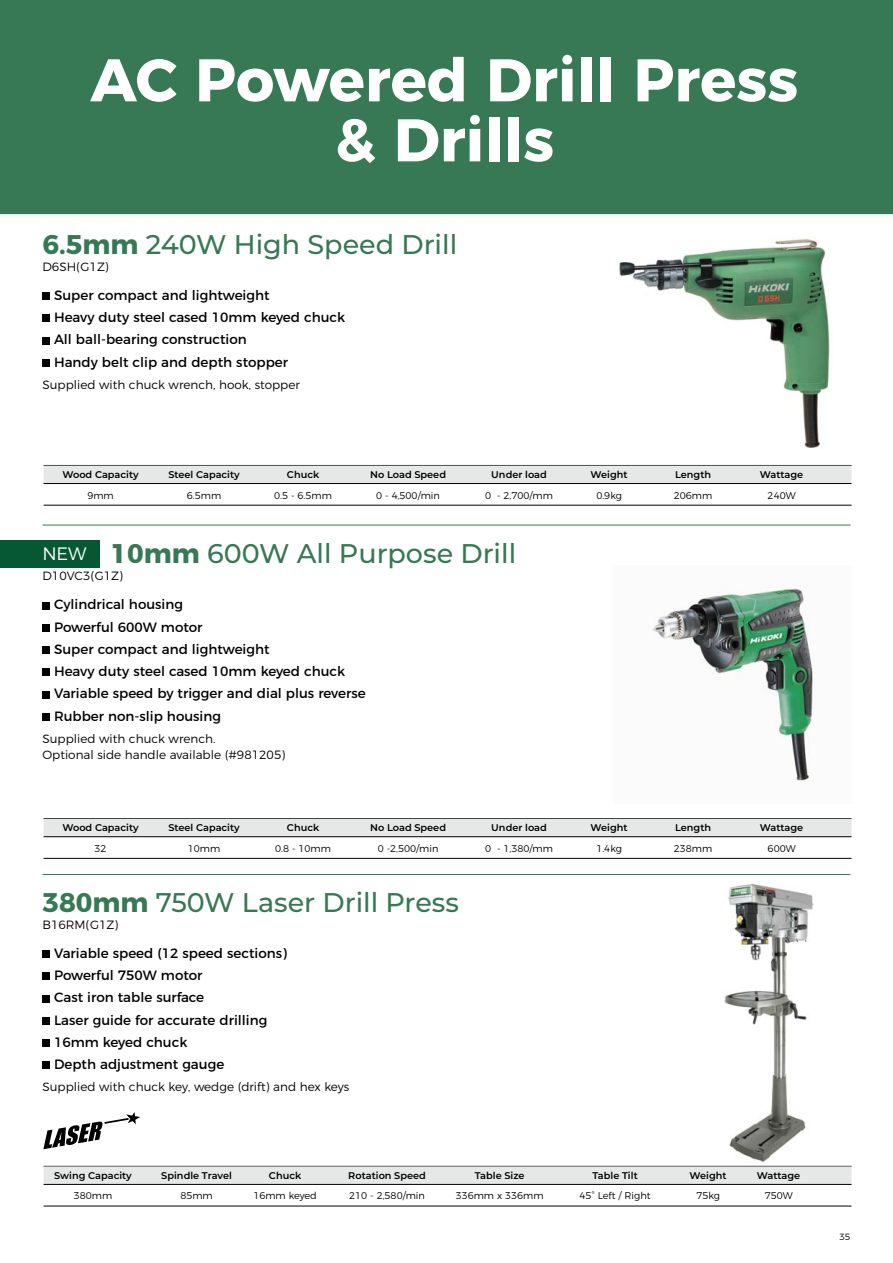
<style>
.page{position:relative;width:893px;height:1263px;background:#fff}
.page>*{position:absolute;margin:0;border:0;box-sizing:border-box;transform-origin:0 0}
.t1{font:700 60px/60px "Montserrat";color:#fff;text-align:center}
.Product_Bullets{font:500 27px "Montserrat";color:#367954}
.Product_Supplied_wit{font:13.5px "Montserrat";color:#000}
.Product_Bullets-2{font:13.5px "Montserrat";color:#000}
.Product_Supplied_wit-2{font:300 12px "Montserrat";color:#000}
.t2{font:600 9.75px "Montserrat";color:#000}
.t3{font:300 9.75px "Montserrat";color:#000}
.t4{font:300 9px "Montserrat";color:#000}
.s1{font-weight:700}
.s2{font-weight:300;font-size:18px;color:#fff}
</style>
<div class="page">
<img style="left:724px;top:883px;width:90px;height:279px">
<img style="left:598px;top:214px;width:252px;height:251px">
<hr style="left:43px;top:525px;width:807px;height:1px;background:#367954">
<div style="left:0;top:0;width:893px;height:214px;background:#367954"></div>
<hr style="left:43px;top:874px;width:807px;height:1px;background:#367954">
<div style="left:43px;top:292px;width:7px;height:8px;background:#000"></div>
<div style="left:43px;top:315px;width:7px;height:7px;background:#000"></div>
<div style="left:43px;top:337px;width:7px;height:7px;background:#000"></div>
<div style="left:43px;top:359px;width:7px;height:7px;background:#000"></div>
<hr style="left:44px;top:465px;width:807px;height:1px;background:#000">
<div style="left:44px;top:466px;width:807px;height:18px;background:#e6e7e7"></div>
<hr style="left:44px;top:483px;width:807px;height:1px;background:#000">
<hr style="left:44px;top:505px;width:807px;height:1px;background:#000">
<img style="left:652px;top:588px;width:164px;height:195px">
<div style="left:0;top:540px;width:99px;height:27px;background:#065832"></div>
<hr style="left:44px;top:818px;width:807px;height:1px;background:#000">
<div style="left:44px;top:819px;width:807px;height:18px;background:#e6e7e7"></div>
<hr style="left:44px;top:836px;width:807px;height:1px;background:#000">
<hr style="left:44px;top:858px;width:807px;height:1px;background:#000">
<div style="left:43px;top:950px;width:7px;height:8px;background:#000"></div>
<div style="left:43px;top:973px;width:7px;height:7px;background:#000"></div>
<div style="left:43px;top:995px;width:7px;height:7px;background:#000"></div>
<div style="left:43px;top:1017px;width:7px;height:7px;background:#000"></div>
<div style="left:43px;top:1039px;width:7px;height:8px;background:#000"></div>
<div style="left:43px;top:1062px;width:7px;height:7px;background:#000"></div>
<div style="left:44px;top:1166px;width:807px;height:18px;background:#e6e7e7"></div>
<hr style="left:44px;top:1184px;width:807px;height:1px;background:#000">
<hr style="left:44px;top:1206px;width:807px;height:1px;background:#000">
<div style="left:43px;top:602px;width:7px;height:7px;background:#000"></div>
<div style="left:43px;top:624px;width:7px;height:7px;background:#000"></div>
<div style="left:43px;top:646px;width:7px;height:8px;background:#000"></div>
<div style="left:43px;top:668px;width:7px;height:8px;background:#000"></div>
<div style="left:43px;top:691px;width:7px;height:7px;background:#000"></div>
<div style="left:43px;top:713px;width:7px;height:7px;background:#000"></div>
<svg style="left:43px;top:1112px;width:97px;height:37px"></svg>
<h1 class="t1" style="left:90px;top:45px;width:709px">AC Powered Drill Press &amp; Drills</h1>
<p class="Product_Bullets" style="left:43px;top:226px;width:416px"><span class="s1">6.5mm</span> 240W High Speed Drill</p>
<p class="Product_Supplied_wit-2" style="left:43px;top:257px;width:68px">D6SH(G1Z)</p>
<p class="Product_Supplied_wit" style="left:54px;top:284px;width:217px">Super compact and lightweight</p>
<p class="Product_Supplied_wit" style="left:54px;top:306px;width:293px">Heavy duty steel cased 10mm keyed chuck</p>
<p class="Product_Supplied_wit" style="left:54px;top:329px;width:194px">All ball-bearing construction</p>
<p class="Product_Supplied_wit" style="left:54px;top:351px;width:236px">Handy belt clip and depth stopper</p>
<p class="Product_Supplied_wit-2" style="left:43px;top:375px;width:259px">Supplied with chuck wrench, hook, stopper</p>
<p class="t2" style="left:62px;top:468px;width:78px">Wood Capacity</p>
<p class="t2" style="left:168px;top:468px;width:73px">Steel Capacity</p>
<p class="t2" style="left:287px;top:468px;width:34px">Chuck</p>
<p class="t2" style="left:370px;top:468px;width:77px">No Load Speed</p>
<p class="t2" style="left:491px;top:468px;width:57px">Under load</p>
<p class="t2" style="left:591px;top:468px;width:39px">Weight</p>
<p class="t2" style="left:675px;top:468px;width:38px">Length</p>
<p class="t2" style="left:760px;top:468px;width:45px">Wattage</p>
<p class="t3" style="left:87px;top:487px;width:28px">9mm</p>
<p class="t3" style="left:187px;top:487px;width:36px">6.5mm</p>
<p class="t3" style="left:274px;top:487px;width:59px">0.5 - 6.5mm</p>
<p class="t3" style="left:376px;top:487px;width:65px">0 - 4,500/min</p>
<p class="t3" style="left:485px;top:487px;width:69px">0 - 2,700/mm</p>
<p class="t3" style="left:596px;top:487px;width:27px">0.9kg</p>
<p class="t3" style="left:674px;top:487px;width:40px">206mm</p>
<p class="t3" style="left:768px;top:487px;width:29px">240W</p>
<p class="Product_Bullets" style="left:43px;top:535px;width:475px"><span class="s2">NEW</span> <span class="s1">10mm</span> 600W All Purpose Drill</p>
<p class="Product_Supplied_wit-2" style="left:43px;top:566px;width:82px">D10VC3(G1Z)</p>
<p class="Product_Bullets-2" style="left:54px;top:594px;width:131px">Cylindrical housing</p>
<p class="Product_Bullets-2" style="left:54px;top:616px;width:150px">Powerful 600W motor</p>
<p class="Product_Supplied_wit" style="left:54px;top:638px;width:217px">Super compact and lightweight</p>
<p class="Product_Supplied_wit" style="left:54px;top:660px;width:293px">Heavy duty steel cased 10mm keyed chuck</p>
<p class="Product_Supplied_wit" style="left:54px;top:683px;width:313px">Variable speed by trigger and dial plus reverse</p>
<p class="Product_Supplied_wit" style="left:54px;top:705px;width:168px">Rubber non-slip housing</p>
<p class="Product_Supplied_wit-2" style="left:43px;top:729px;width:175px">Supplied with chuck wrench.</p>
<p class="Product_Supplied_wit-2" style="left:43px;top:745px;width:244px">Optional side handle available (#981205)</p>
<p class="t2" style="left:62px;top:821px;width:78px">Wood Capacity</p>
<p class="t2" style="left:168px;top:821px;width:73px">Steel Capacity</p>
<p class="t2" style="left:287px;top:821px;width:34px">Chuck</p>
<p class="t2" style="left:370px;top:821px;width:77px">No Load Speed</p>
<p class="t2" style="left:491px;top:821px;width:57px">Under load</p>
<p class="t2" style="left:591px;top:821px;width:39px">Weight</p>
<p class="t2" style="left:675px;top:821px;width:38px">Length</p>
<p class="t2" style="left:760px;top:821px;width:45px">Wattage</p>
<p class="t3" style="left:95px;top:841px;width:14px">32</p>
<p class="t3" style="left:188px;top:841px;width:34px">10mm</p>
<p class="t3" style="left:275px;top:841px;width:57px">0.8 - 10mm</p>
<p class="t3" style="left:378px;top:841px;width:62px">0 -2,500/min</p>
<p class="t3" style="left:485px;top:841px;width:69px">0 - 1,380/mm</p>
<p class="t3" style="left:596px;top:841px;width:27px">1.4kg</p>
<p class="t3" style="left:674px;top:841px;width:40px">238mm</p>
<p class="t3" style="left:768px;top:841px;width:29px">600W</p>
<p class="Product_Bullets" style="left:43px;top:884px;width:418px"><span class="s1">380mm</span> 750W Laser Drill Press</p>
<p class="Product_Supplied_wit-2" style="left:43px;top:915px;width:77px">B16RM(G1Z)</p>
<p class="Product_Bullets-2" style="left:54px;top:942px;width:234px">Variable speed (12 speed sections)</p>
<p class="Product_Bullets-2" style="left:54px;top:964px;width:150px">Powerful 750W motor</p>
<p class="Product_Supplied_wit" style="left:54px;top:987px;width:152px">Cast iron table surface</p>
<p class="Product_Supplied_wit" style="left:54px;top:1009px;width:215px">Laser guide for accurate drilling</p>
<p class="Product_Supplied_wit" style="left:54px;top:1031px;width:135px">16mm keyed chuck</p>
<p class="Product_Supplied_wit" style="left:54px;top:1053px;width:172px">Depth adjustment gauge</p>
<p class="Product_Supplied_wit-2" style="left:43px;top:1078px;width:308px">Supplied with chuck key, wedge (drift) and hex keys</p>
<p class="t2" style="left:54px;top:1169px;width:79px">Swing Capacity</p>
<p class="t2" style="left:161px;top:1169px;width:72px">Spindle Travel</p>
<p class="t2" style="left:269px;top:1169px;width:34px">Chuck</p>
<p class="t2" style="left:348px;top:1169px;width:79px">Rotation Speed</p>
<p class="t2" style="left:475px;top:1169px;width:51px">Table Size</p>
<p class="t2" style="left:592px;top:1169px;width:47px">Table Tilt</p>
<p class="t2" style="left:690px;top:1169px;width:39px">Weight</p>
<p class="t2" style="left:757px;top:1169px;width:45px">Wattage</p>
<p class="t3" style="left:74px;top:1188px;width:40px">380mm</p>
<p class="t3" style="left:180px;top:1188px;width:34px">85mm</p>
<p class="t3" style="left:253px;top:1188px;width:65px">16mm keyed</p>
<p class="t3" style="left:349px;top:1188px;width:77px">210 - 2,580/min</p>
<p class="t3" style="left:456px;top:1188px;width:89px">336mm x 336mm</p>
<p class="t3" style="left:579px;top:1188px;width:73px">45˚ Left / Right</p>
<p class="t3" style="left:696px;top:1188px;width:25px">75kg</p>
<p class="t3" style="left:765px;top:1188px;width:29px">750W</p>
<p class="t4" style="left:839px;top:1230px;width:13px">35</p>
</div>
